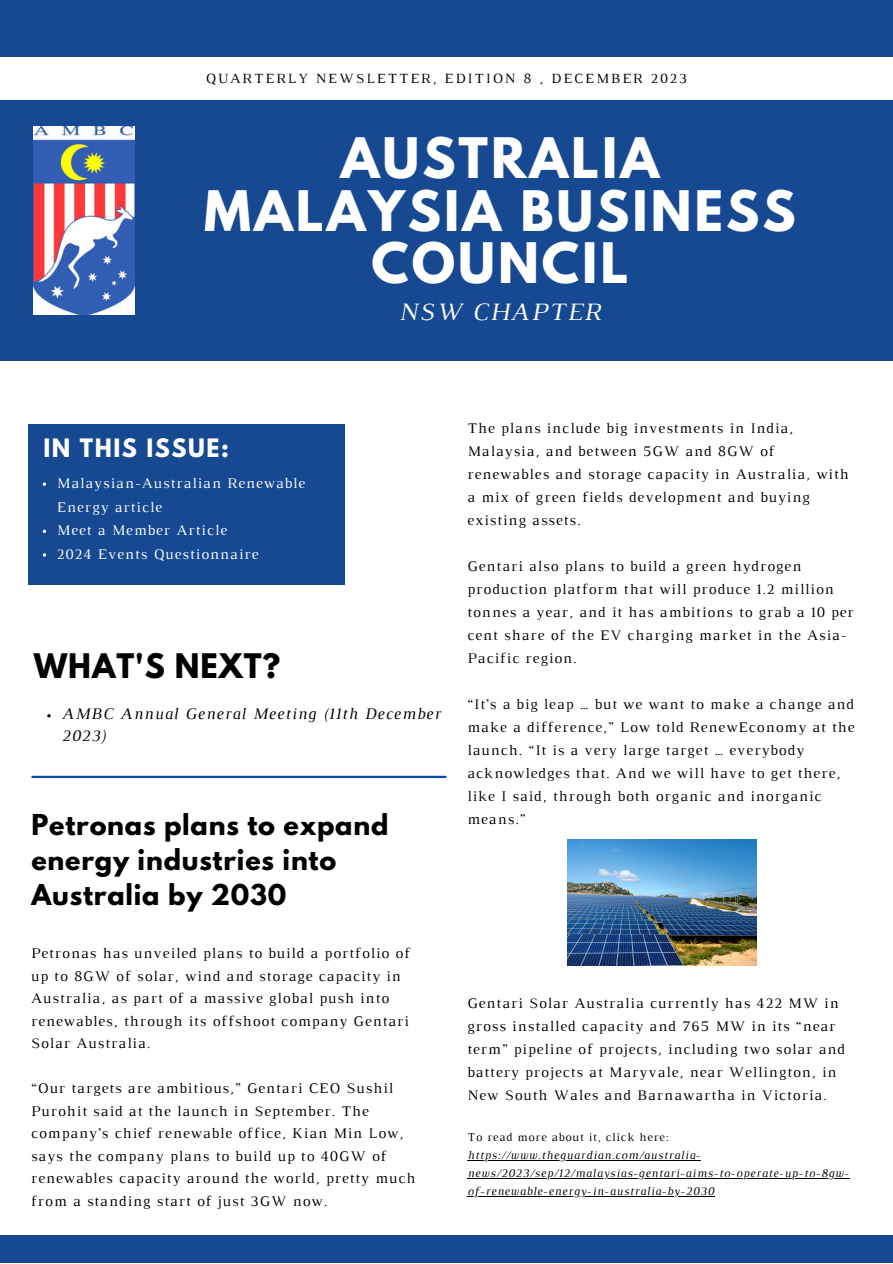
<style>
.page{position:relative;width:893px;height:1264px;background:#fff}
.page>*{position:absolute;margin:0;border:0;box-sizing:border-box;transform-origin:0 0}
.t1{font:700 49.5px/52.8px "League Spartan";letter-spacing:.06em;color:#fff;text-align:center}
.t2{font:700 30px "League Spartan";letter-spacing:.03em;color:#000}
.t3{font:700 25.5px/34.8px "League Spartan";letter-spacing:.03em;color:#000}
.t4{font:italic 25.5px "Luthier";letter-spacing:.07em;color:#fff}
.t5{font:700 22.5px "League Spartan";letter-spacing:.07em;color:#fff}
.t6{font:italic 16.5px/22.5px "Luthier";letter-spacing:.07em;color:#000}
.t7{font:15px/23px "Luthier";letter-spacing:.07em;color:#000}
.t8{font:15px/23.5px "Luthier";letter-spacing:.07em;color:#fff}
.t9{font:14.4px "Luthier";letter-spacing:.14em;color:#000}
.t10{font:italic 12px/18px "Luthier";letter-spacing:.07em;color:#000}
.s1{font-style:normal}
</style>
<div class="page">
<div style="left:0;top:0;width:892px;height:361px;background:#164991"></div>
<div style="left:0;top:57px;width:892px;height:43px;background:#fff"></div>
<hr style="left:467px;top:1160px;width:234px;height:1px;background:#000">
<hr style="left:467px;top:1178px;width:382px;height:1px;background:#000">
<hr style="left:467px;top:1196px;width:248px;height:1px;background:#000">
<div style="left:0;top:1235px;width:892px;height:27px;background:#164991"></div>
<img style="left:34px;top:127px;width:101px;height:187px">
<div style="left:28px;top:424px;width:316px;height:161px;background:#164991"></div>
<hr style="left:32px;top:775px;width:414px;height:3px;background:#004aad">
<img style="left:567px;top:839px;width:189px;height:126px">
<svg style="left:43px;top:482px;width:3px;height:4px"></svg>
<svg style="left:47px;top:714px;width:4px;height:3px"></svg>
<p class="t9" style="left:206px;top:73px;width:482px">QUARTERLY NEWSLETTER, EDITION 8 , DECEMBER 2023</p>
<p class="t1" style="left:204px;top:138px;width:593px">AUSTRALIA<br>MALAYSIA BUSINESS<br>COUNCIL</p>
<p class="t4" style="left:399px;top:302px;width:204px">NSW CHAPTER</p>
<p class="t5" style="left:43px;top:437px;width:187px">IN THIS ISSUE:</p>
<p class="t8" style="left:57px;top:472px;width:250px">Malaysian-Australian Renewable<br>Energy article</p>
<p class="t8" style="left:57px;top:520px;width:172px">Meet a Member Article</p>
<p class="t8" style="left:57px;top:543px;width:203px">2024 Events Questionnaire</p>
<p class="t2" style="left:34px;top:650px;width:248px">WHAT'S NEXT?</p>
<p class="t6" style="left:62px;top:703px;width:380px">AMBC Annual General Meeting (11th December<br>2023)</p>
<p class="t3" style="left:32px;top:810px;width:358px">Petronas plans to expand energy industries into<br>Australia by 2030</p>
<p class="t7" style="left:31px;top:943px;width:380px;line-height:22.5px">Petronas has unveiled plans to build a portfolio of up to 8GW of solar, wind and storage capacity in Australia, as part of a massive global push into renewables, through its offshoot company Gentari Solar Australia.</p>
<p class="t7" style="left:31px;top:1078px;width:386px;line-height:22.5px">“Our targets are ambitious,” Gentari CEO Sushil Purohit said at the launch in September. The company’s chief renewable office, Kian Min Low, says the company plans to build up to 40GW of renewables capacity around the world, pretty much from a standing start of just 3GW now.</p>
<p class="t7" style="left:467px;top:417px;width:382px">The plans include big investments in India, Malaysia, and between 5GW and 8GW of renewables and storage capacity in Australia, with a mix of green fields development and buying existing assets.</p>
<p class="t7" style="left:467px;top:555px;width:388px">Gentari also plans to build a green hydrogen production platform that will produce 1.2 million tonnes a year, and it has ambitions to grab a 10 per cent share of the EV charging market in the Asia-Pacific region.</p>
<p class="t7" style="left:467px;top:693px;width:388px">“It’s a big leap … but we want to make a change and make a difference,” Low told RenewEconomy at the launch. “It is a very large target … everybody acknowledges that. And we will have to get there, like I said, through both organic and inorganic means.”</p>
<p class="t7" style="left:467px;top:992px;width:379px">Gentari Solar Australia currently has 422 MW in gross installed capacity and 765 MW in its “near term” pipeline of projects, including two solar and battery projects at Maryvale, near Wellington, in New South Wales and Barnawartha in Victoria.</p>
<p class="t10" style="left:467px;top:1129px;width:383px"><span class="s1">To read more about it, click here: </span>https://www.theguardian.com/australia&shy;news/2023/sep/12/malaysias-gentari-aims-to-operate-up-to-8gw&shy;of-renewable-energy-in-australia-by-2030</p>
</div>
